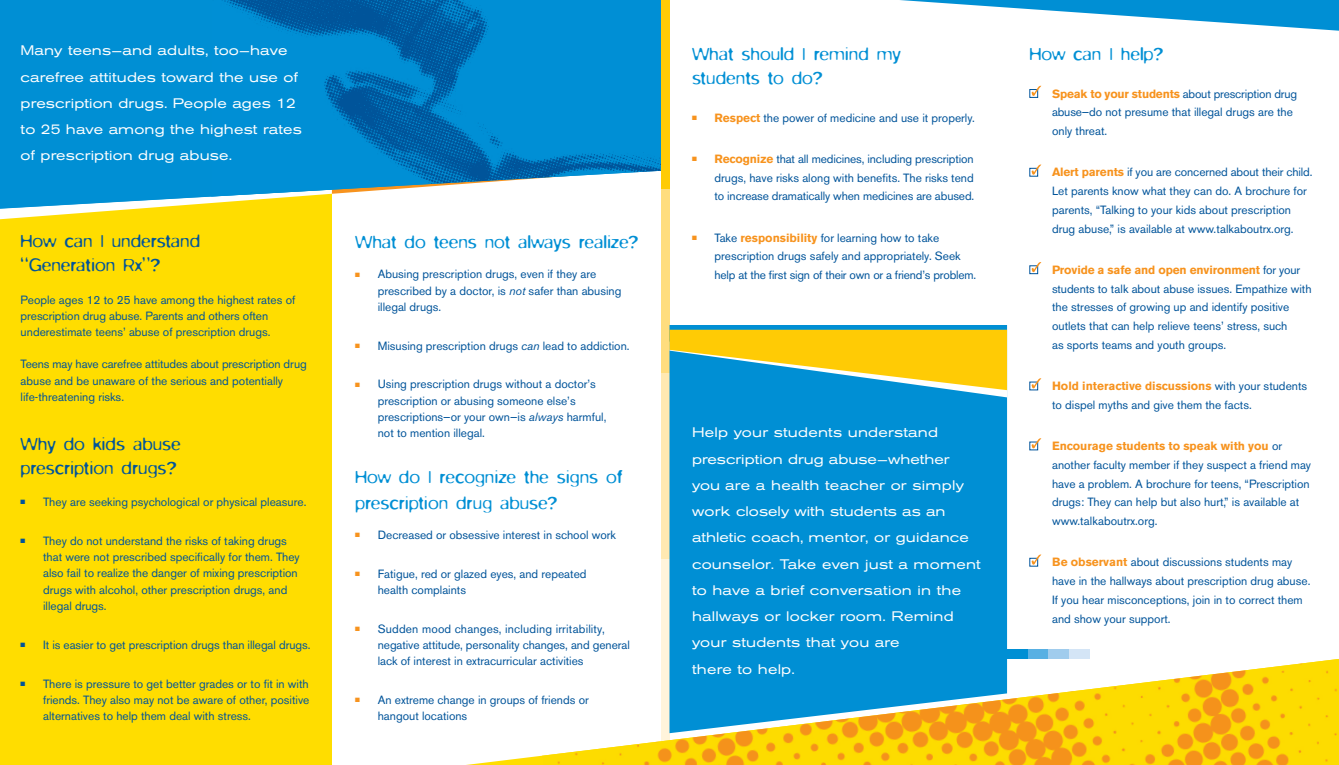
<style>
.page{position:relative;width:1339px;height:765px;background:#fff}
.page>*{position:absolute;margin:0;border:0;box-sizing:border-box;transform-origin:0 0}
.t1{font:300 20px/25.2px "Blur";color:#008fd4}
.t2{font:300 20px/24px "Blur";color:#00549a}
.t3{font:expanded 13.75px/26.2px "Akzidenz Grotesk BE";letter-spacing:.01em;color:#fff}
.t4{font:11.88px/18.8px "Akzidenz Grotesk BE";color:#00549a}
.s1{font-style:italic}
.s2{font-weight:700;color:#f7931e}
</style>
<div class="page">
<div style="left:0;top:0;width:332px;height:765px;background:#fd0"></div>
<svg style="left:0;top:209px;width:133px;height:10px"></svg>
<div style="left:0;top:0;width:289px;height:209px;background:#008fd4"></div>
<img style="left:211px;top:0;width:450px;height:197px">
<div style="left:661px;top:556px;width:8px;height:188px;background:#fff4db"></div>
<div style="left:661px;top:370px;width:8px;height:189px;background:#ffe9b2"></div>
<div style="left:661px;top:185px;width:8px;height:188px;background:#ffdd7e"></div>
<div style="left:661px;top:0;width:8px;height:188px;background:#ffcb05"></div>
<div style="left:669px;top:325px;width:338px;height:334px;background:#008fd4"></div>
<svg style="left:669px;top:330px;width:338px;height:67px;background:#a7b95b"></svg>
<svg style="left:1031px;top:165px;width:10px;height:10px"></svg>
<div style="left:1029px;top:266px;width:9px;height:8px;border:1px solid #00549a"></div>
<svg style="left:1031px;top:262px;width:10px;height:10px"></svg>
<svg style="left:1031px;top:378px;width:10px;height:10px"></svg>
<svg style="left:1031px;top:438px;width:10px;height:10px"></svg>
<svg style="left:1031px;top:554px;width:10px;height:11px"></svg>
<div style="left:1029px;top:89px;width:9px;height:9px;border:1px solid #00549a"></div>
<svg style="left:1031px;top:86px;width:10px;height:10px"></svg>
<svg style="left:466px;top:755px;width:76px;height:10px"></svg>
<img style="left:542px;top:659px;width:797px;height:106px">
<svg style="left:900px;top:0;width:439px;height:31px"></svg>
<div style="left:1069px;top:649px;width:20px;height:10px;background:#d4e5f6"></div>
<div style="left:1048px;top:649px;width:21px;height:10px;background:#a0cced"></div>
<div style="left:1027px;top:649px;width:21px;height:10px;background:#58b0e3"></div>
<div style="left:1007px;top:649px;width:21px;height:10px;background:#008fd4"></div>
<p class="t3" style="left:21px;top:38px;width:283px">Many teens—and adults, too—have carefree attitudes toward the use of prescription drugs. People ages 12 to 25 have among the highest rates of prescription drug abuse.</p>
<h1 class="t2" style="left:21px;top:229px;width:181px">How can I understand “Generation Rx”?</h1>
<p class="t4" style="left:21px;top:291px;width:276px;line-height:16.2px">People ages 12 to 25 have among the highest rates of prescription drug abuse. Parents and others often underestimate teens’ abuse of prescription drugs.</p>
<p class="t4" style="left:21px;top:356px;width:288px;line-height:16.2px">Teens may have carefree attitudes about prescription drug abuse and be unaware of the serious and potentially life-threatening risks.</p>
<h1 class="t2" style="left:21px;top:432px;width:162px">Why do kids abuse prescription drugs?</h1>
<p class="t4" style="left:43px;top:493px;width:265px">They are seeking psychological or physical pleasure.</p>
<p class="t4" style="left:43px;top:533px;width:258px;line-height:16.2px">They do not understand the risks of taking drugs that were not prescribed specifically for them. They also fail to realize the danger of mixing prescription drugs with alcohol, other prescription drugs, and illegal drugs.</p>
<p class="t4" style="left:43px;top:635px;width:269px">It is easier to get prescription drugs than illegal drugs.</p>
<p class="t4" style="left:43px;top:675px;width:268px;line-height:16.2px;text-align:justify">There is pressure to get better grades or to fit in with friends. They also may not be aware of other, positive alternatives to help them deal with stress.</p>
<h1 class="t1" style="left:355px;top:229px;width:285px">What do teens not always realize?</h1>
<p class="t4" style="left:378px;top:266px;width:245px;line-height:16.2px">Abusing prescription drugs, even if they are prescribed by a doctor, is <span class="s1">not</span> safer than abusing illegal drugs.</p>
<p class="t4" style="left:378px;top:336px;width:253px">Misusing prescription drugs <span class="s1">can</span> lead to addiction.</p>
<p class="t4" style="left:378px;top:376px;width:230px;line-height:16.2px">Using prescription drugs without a doctor’s prescription or abusing someone else’s prescriptions—or your own—is <span class="s1">always</span> harmful, not to mention illegal.</p>
<h1 class="t1" style="left:355px;top:465px;width:269px">How do I recognize the signs of prescription drug abuse?</h1>
<p class="t4" style="left:378px;top:526px;width:240px">Decreased or obsessive interest in school work</p>
<p class="t4" style="left:378px;top:566px;width:210px;line-height:16.2px">Fatigue, red or glazed eyes, and repeated health complaints</p>
<p class="t4" style="left:378px;top:621px;width:254px;line-height:16.2px">Sudden mood changes, including irritability, negative attitude, personality changes, and general lack of interest in extracurricular activities</p>
<p class="t4" style="left:378px;top:692px;width:213px;line-height:16.2px">An extreme change in groups of friends or hangout locations</p>
<h1 class="t1" style="left:692px;top:42px;width:210px;line-height:24px">What should I remind my students to do?</h1>
<p class="t4" style="left:714px;top:108px;width:262px"><span class="s2">Respect</span> the power of medicine and use it properly.</p>
<p class="t4" style="left:714px;top:149px;width:261px;text-align:justify"><span class="s2">Recognize</span> that all medicines, including prescription drugs, have risks along with benefits. The risks tend to increase dramatically when medicines are abused.</p>
<p class="t4" style="left:714px;top:228px;width:263px">Take <span class="s2">responsibility</span> for learning how to take prescription drugs safely and appropriately. Seek help at the first sign of their own or a friend’s problem.</p>
<p class="t3" style="left:692px;top:420px;width:290px">Help your students understand prescription drug abuse—whether you are a health teacher or simply work closely with students as an athletic coach, mentor, or guidance counselor. Take even just a moment to have a brief conversation in the hallways or locker room. Remind your students that you are<br>there to help.</p>
<h1 class="t1" style="left:1029px;top:41px;width:135px">How can I help?</h1>
<p class="t4" style="left:1052px;top:84px;width:247px"><span class="s2">Speak to your students</span> about prescription drug abuse—do not presume that illegal drugs are the only threat.</p>
<p class="t4" style="left:1052px;top:163px;width:262px"><span class="s2">Alert parents</span> if you are concerned about their child.<br>Let parents know what they can do. A brochure for parents, “Talking to your kids about prescription drug abuse,” is available at www.talkaboutrx.org.</p>
<p class="t4" style="left:1052px;top:260px;width:261px"><span class="s2">Provide a safe and open environment</span> for your students to talk about abuse issues. Empathize with the stresses of growing up and identify positive outlets that can help relieve teens’ stress, such<br>as sports teams and youth groups.</p>
<p class="t4" style="left:1052px;top:377px;width:257px"><span class="s2">Hold interactive discussions</span> with your students to dispel myths and give them the facts.</p>
<p class="t4" style="left:1052px;top:437px;width:261px"><span class="s2">Encourage students to speak with you</span> or another faculty member if they suspect a friend may have a problem. A brochure for teens, “Prescription drugs: They can help but also hurt,” is available at www.talkaboutrx.org.</p>
<p class="t4" style="left:1052px;top:553px;width:260px"><span class="s2">Be observant</span> about discussions students may have in the hallways about prescription drug abuse.<br>If you hear misconceptions, join in to correct them and show your support.</p>
</div>
